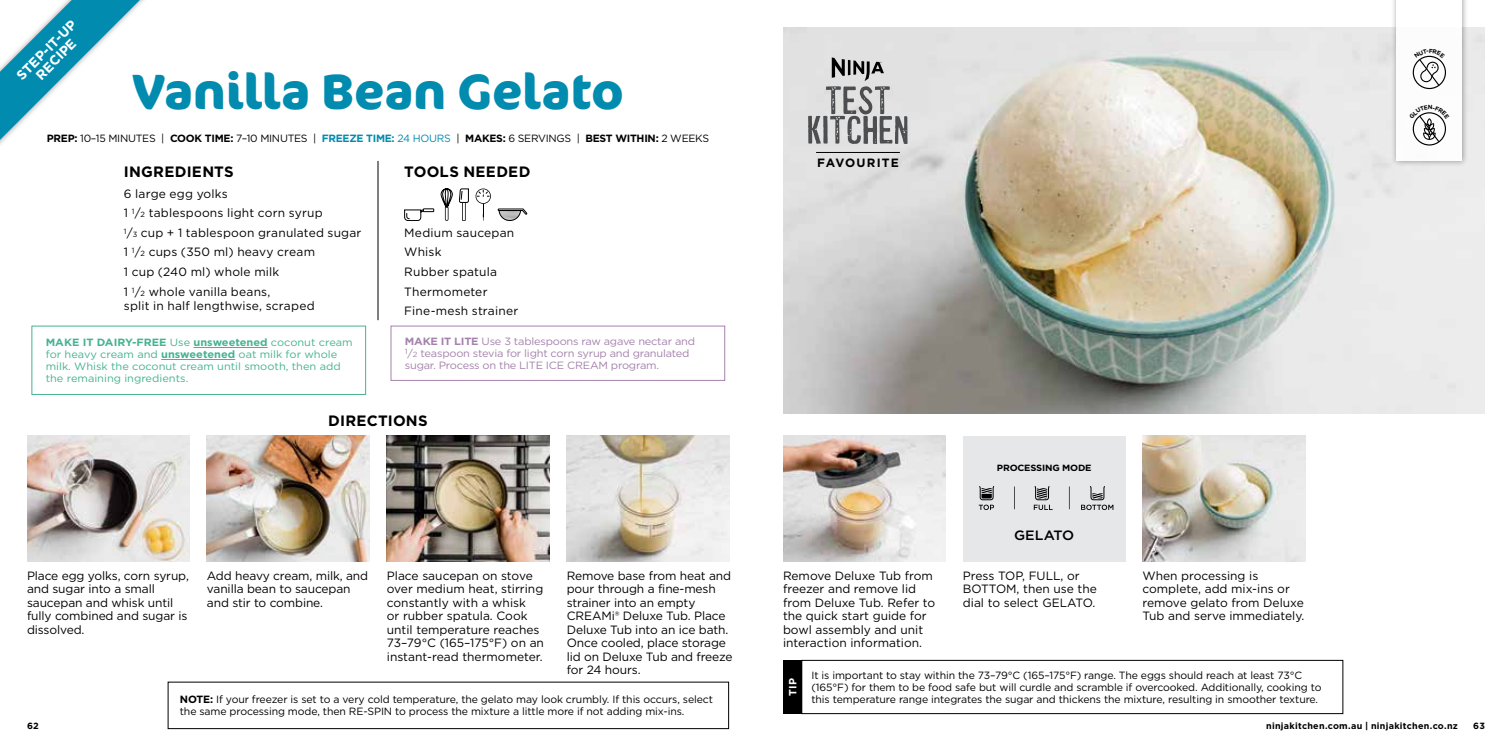
<style>
.page{position:relative;width:1512px;height:756px;background:#fff}
.page>*{position:absolute;margin:0;border:0;box-sizing:border-box;transform-origin:0 0}
.t1{font:700 49.5px "Cocon Pro";color:#008baf}
.t2{font:700 15px "Gotham";letter-spacing:.015em;color:#000}
.t3{font:700 13.5px/13.5px "Gotham";color:#fff;text-align:center}
.t4{font:500 13.5px "Gotham";color:#000;scale:1.05 1}
.t5{font:12px/13.5px "Gotham";color:#000}
.t6{font:700 12px "Gotham";letter-spacing:.085em;color:#000}
.t7{font:10.5px/12px "Gotham";letter-spacing:-.01em;color:#000}
.t8{font:10.5px/12px "Gotham";color:#45b391;scale:1.05 1}
.t9{font:10.5px/12px "Gotham";letter-spacing:-.02em;color:#a582ac;scale:1.05 1}
.t10{font:700 10.5px "Gotham";color:#fff}
.t11{font:700 9px "Gotham";letter-spacing:.025em;color:#000}
.t12{font:700 9px "Gotham";letter-spacing:-.02em;color:#000;scale:1.05 1}
.s1{font-weight:700}
.s2{font-weight:700;color:#008baf}
.s3{color:#008baf}
.s4{font-size:7.5px}
</style>
<div class="page">
<img style="left:27px;top:436px;width:163px;height:125px">
<img style="left:207px;top:436px;width:163px;height:125px">
<img style="left:387px;top:436px;width:163px;height:125px">
<img style="left:567px;top:436px;width:163px;height:125px">
<img style="left:783px;top:27px;width:702px;height:387px">
<div style="left:1390px;top:0;width:79px;height:167px;background:#000;opacity:.4"></div>
<div style="left:1396px;top:0;width:66px;height:161px;background:#fff"></div>
<div style="left:1413px;top:56px;width:33px;height:33px;border:1px solid #000;border-radius:50%"></div>
<hr style="left:378px;top:161px;width:1px;height:159px;background:#000">
<img style="left:783px;top:436px;width:163px;height:125px">
<svg style="left:404px;top:209px;width:30px;height:12px"></svg>
<div style="left:423px;top:208px;width:11px;height:4px;border:1px solid #000"></div>
<svg style="left:441px;top:189px;width:12px;height:32px"></svg>
<svg style="left:476px;top:189px;width:15px;height:32px"></svg>
<svg style="left:498px;top:209px;width:29px;height:12px"></svg>
<div style="left:168px;top:682px;width:561px;height:47px;border:1px solid #000"></div>
<hr style="left:462px;top:194px;width:4px;height:27px;background:#464646">
<hr style="left:463px;top:195px;width:2px;height:25px;background:#000">
<svg style="left:459px;top:189px;width:10px;height:14px"></svg>
<img style="left:1143px;top:436px;width:162px;height:125px">
<hr style="left:194px;top:347px;width:74px;height:1px;background:#45b391">
<hr style="left:161px;top:359px;width:74px;height:1px;background:#45b391">
<div style="left:32px;top:326px;width:334px;height:69px;border:1px solid #45b391"></div>
<svg style="left:0;top:0;width:140px;height:140px"></svg>
<div style="left:391px;top:326px;width:334px;height:55px;border:1px solid #a582ac"></div>
<div style="left:801px;top:660px;width:542px;height:54px;border:1px solid #000"></div>
<div style="left:783px;top:660px;width:18px;height:54px;background:#000"></div>
<div style="left:1413px;top:112px;width:33px;height:34px;border:1px solid #000;border-radius:50%"></div>
<svg style="left:808px;top:57px;width:100px;height:87px;background:#b4b4b5"></svg>
<hr style="left:816px;top:152px;width:84px;height:1px;background:#000">
<div style="left:963px;top:436px;width:163px;height:125px;background:#e6e7e8"></div>
<svg style="left:1081px;top:486px;width:32px;height:24px"></svg>
<svg style="left:979px;top:486px;width:15px;height:24px"></svg>
<svg style="left:1034px;top:486px;width:19px;height:24px"></svg>
<svg style="left:1014px;top:486px;width:1px;height:23px"></svg>
<svg style="left:1069px;top:486px;width:1px;height:23px"></svg>
<svg style="left:1414px;top:55px;width:31px;height:32px"></svg>
<svg style="left:1412px;top:112px;width:34px;height:31px"></svg>
<p class="t3" style="left:14px;top:72px;width:80px;rotate:-45deg">STEP-IT-UP<br>RECIPE</p>
<h1 class="t1" style="left:132px;top:58px;width:494px">Vanilla Bean Gelato</h1>
<p class="t7" style="left:47px;top:132px;width:664px"><span class="s1">PREP:</span> 10–15 MINUTES | <span class="s1">COOK TIME:</span> 7–10 MINUTES | <span class="s2">FREEZE TIME:</span> <span class="s3">24 HOURS</span> | <span class="s1">MAKES:</span> 6 SERVINGS | <span class="s1">BEST WITHIN:</span> 2 WEEKS</p>
<p class="t2" style="left:124px;top:161px;width:111px">INGREDIENTS</p>
<p class="t5" style="left:124px;top:183px;width:239px;line-height:19.6px">6 large egg yolks<br>1 <sup>1</sup>/<span class="s4">2</span> tablespoons light corn syrup<br><sup>1</sup>/<span class="s4">3</span> cup + 1 tablespoon granulated sugar<br>1 <sup>1</sup>/<span class="s4">2</span> cups (350 ml) heavy cream<br>1 cup (240 ml) whole milk<br>1 <sup>1</sup>/<span class="s4">2</span> whole vanilla beans,</p>
<p class="t5" style="left:124px;top:299px;width:192px">split in half lengthwise, scraped</p>
<p class="t8" style="left:46px;top:337px;width:294px"><span class="s1">MAKE IT DAIRY-FREE</span> Use <span class="s1">unsweetened</span> coconut cream for heavy cream and <span class="s1">unsweetened</span> oat milk for whole milk. Whisk the coconut cream until smooth, then add the remaining ingredients.</p>
<p class="t2" style="left:404px;top:161px;width:128px">TOOLS NEEDED</p>
<p class="t5" style="left:404px;top:223px;width:116px;line-height:19.6px">Medium saucepan<br>Whisk<br>Rubber spatula<br>Thermometer<br>Fine-mesh strainer</p>
<p class="t9" style="left:405px;top:336px;width:278px"><span class="s1">MAKE IT LITE</span> Use 3 tablespoons raw agave nectar and<br><sup>1</sup>/<span class="s4">2</span> teaspoon stevia for light corn syrup and granulated sugar. Process on the LITE ICE CREAM program.</p>
<p class="t2" style="left:328px;top:411px;width:101px">DIRECTIONS</p>
<p class="t5" style="left:27px;top:569px;width:163px">Place egg yolks, corn syrup, and sugar into a small saucepan and whisk until fully combined and sugar is dissolved.</p>
<p class="t5" style="left:207px;top:569px;width:163px">Add heavy cream, milk, and vanilla bean to saucepan and stir to combine.</p>
<p class="t5" style="left:387px;top:569px;width:159px">Place saucepan on stove over medium heat, stirring constantly with a whisk<br>or rubber spatula. Cook until temperature reaches<br>73–79°C (165–175°F) on an instant-read thermometer.</p>
<p class="t5" style="left:567px;top:569px;width:167px">Remove base from heat and pour through a fine-mesh strainer into an empty<br>CREAMi® Deluxe Tub. Place<br>Deluxe Tub into an ice bath.<br>Once cooled, place storage lid on Deluxe Tub and freeze for 24 hours.</p>
<p class="t11" style="left:27px;top:720px;width:13px">62</p>
<p class="t7" style="left:180px;top:693px;width:535px"><span class="s1">NOTE:</span> If your freezer is set to a very cold temperature, the gelato may look crumbly. If this occurs, select the same processing mode, then RE-SPIN to process the mixture a little more if not adding mix-ins.</p>
<p class="t6" style="left:817px;top:155px;width:83px">FAVOURITE</p>
<p class="t12" style="left:997px;top:462px;width:92px">PROCESSING MODE</p>
<p class="t4" style="left:1014px;top:526px;width:59px">GELATO</p>
<p class="t5" style="left:783px;top:569px;width:154px">Remove Deluxe Tub from freezer and remove lid from Deluxe Tub. Refer to the quick start guide for bowl assembly and unit interaction information.</p>
<p class="t5" style="left:963px;top:569px;width:136px">Press TOP, FULL, or<br>BOTTOM, then use the dial to select GELATO.</p>
<p class="t5" style="left:1143px;top:569px;width:163px">When processing is complete, add mix-ins or remove gelato from Deluxe<br>Tub and serve immediately.</p>
<p class="t10" style="left:786px;top:696px;width:19px;rotate:-90deg">TIP</p>
<p class="t7" style="left:811px;top:669px;width:512px">It is important to stay within the 73–79°C (165–175°F) range. The eggs should reach at least 73°C (165°F) for them to be food safe but will curdle and scramble if overcooked. Additionally, cooking to this temperature range integrates the sugar and thickens the mixture, resulting in smoother texture.</p>
<p class="t11" style="left:1266px;top:720px;width:193px">ninjakitchen.com.au | ninjakitchen.co.nz</p>
<p class="t11" style="left:1473px;top:720px;width:13px">63</p>
</div>
